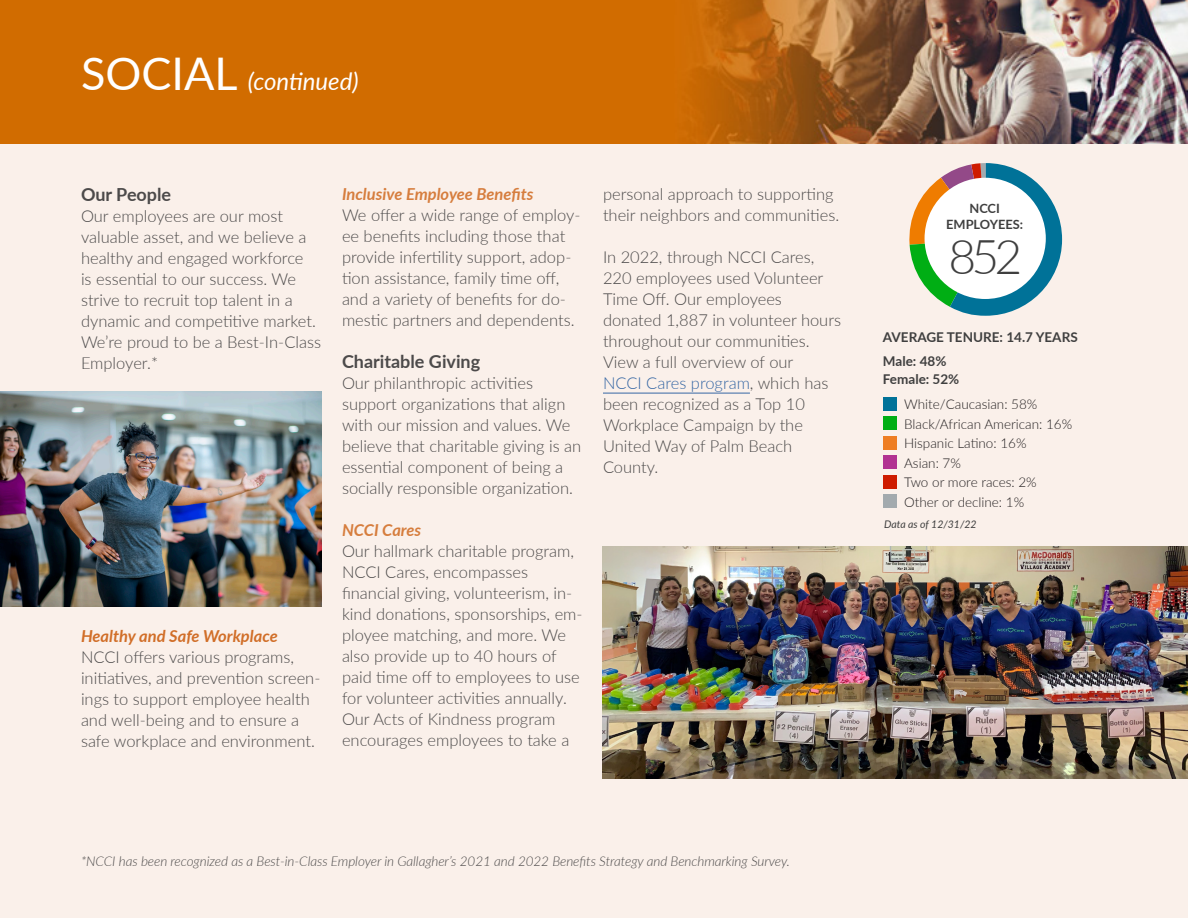
<style>
.page{position:relative;width:1188px;height:918px;background:#fff}
.page>*{position:absolute;margin:0;border:0;box-sizing:border-box;transform-origin:0 0}
.t1{font:300 48px "Lato";color:#3f3f3f}
.t2{font:italic 24px "Lato";color:#fff}
.t3{font:700 18px "Lato";color:#4c4a4a}
.t4{font:300 16.5px/21px "Lato";color:#4c4a4a}
.t5{font:italic 700 16.5px "Lato";color:#d67d3d}
.t6{font:italic 700 16.5px "Lato";color:#d16e28}
.t7{font:italic 300 13.5px "Lato";letter-spacing:-.005em;color:#4c4a4a}
.t8{font:300 13.5px "Lato";color:#231f20}
.t9{font:700 13.5px/18px "Lato";color:#3f3f3f}
.t10{font:700 12.9px/15.5px "Lato";color:#3f3f3f;text-align:center}
.t11{font:italic 10.5px "Lato";color:#3f3f3f}
.s1{font-style:normal;font-size:45px}
.s2{color:#3667a4}
</style>
<div class="page">
<div style="left:0;top:137px;width:1188px;height:781px;background:#faf0ea"></div>
<hr style="left:603px;top:393px;width:147px;height:1px;background:#3667a4">
<img style="left:0;top:392px;width:322px;height:214px">
<img style="left:603px;top:546px;width:585px;height:232px">
<img style="left:0;top:0;width:1188px;height:144px">
<svg style="left:909px;top:163px;width:153px;height:153px"></svg>
<div style="left:925px;top:178px;width:121px;height:121px;background:#fff;border-radius:50%"></div>
<div style="left:884px;top:397px;width:13px;height:13px;background:#007298"></div>
<div style="left:884px;top:416px;width:13px;height:14px;background:#00ae14"></div>
<div style="left:884px;top:436px;width:13px;height:14px;background:#ee7e23"></div>
<div style="left:884px;top:456px;width:13px;height:13px;background:#b23292"></div>
<div style="left:884px;top:475px;width:13px;height:13px;background:#ce1b00"></div>
<div style="left:884px;top:494px;width:13px;height:14px;background:#a3aaae"></div>
<p class="t2" style="left:81px;top:64px;width:279px"><span class="s1">SOCIAL</span> (continued)</p>
<p class="t3" style="left:81px;top:182px;width:92px">Our People</p>
<p class="t4" style="left:81px;top:205px;width:242px">Our employees are our most valuable asset, and we believe a healthy and engaged workforce<br>is essential to our success. We strive to recruit top talent in a dynamic and competitive market.<br>We’re proud to be a Best-In-Class<br>Employer.*</p>
<p class="t6" style="left:81px;top:624px;width:198px">Healthy and Safe Workplace</p>
<p class="t4" style="left:81px;top:646px;width:241px">NCCI offers various programs, initiatives, and prevention screen&shy;ings to support employee health and well-being and to ensure a safe workplace and environment.</p>
<p class="t5" style="left:342px;top:182px;width:193px">Inclusive Employee Benefits</p>
<p class="t4" style="left:342px;top:204px;width:240px">We offer a wide range of employ&shy;ee benefits including those that provide infertility support, adop&shy;tion assistance, family time off, and a variety of benefits for do&shy;mestic partners and dependents.</p>
<p class="t3" style="left:342px;top:348px;width:140px">Charitable Giving</p>
<p class="t4" style="left:342px;top:372px;width:241px">Our philanthropic activities support organizations that align with our mission and values. We believe that charitable giving is an essential component of being a socially responsible organization.</p>
<p class="t5" style="left:342px;top:518px;width:81px">NCCI Cares</p>
<p class="t4" style="left:342px;top:540px;width:242px">Our hallmark charitable program,<br>NCCI Cares, encompasses financial giving, volunteerism, in&shy;kind donations, sponsorships, em&shy;ployee matching, and more. We also provide up to 40 hours of paid time off to employees to use for volunteer activities annually.<br>Our Acts of Kindness program encourages employees to take a</p>
<p class="t4" style="left:603px;top:183px;width:238px">personal approach to supporting their neighbors and communities.</p>
<p class="t4" style="left:603px;top:246px;width:240px">In 2022, through NCCI Cares,<br>220 employees used Volunteer<br>Time Off. Our employees donated 1,887 in volunteer hours throughout our communities.<br>View a full overview of our<br><span class="s2">NCCI Cares program</span>, which has been recognized as a Top 10<br>Workplace Campaign by the<br>United Way of Palm Beach<br>County.</p>
<p class="t7" style="left:81px;top:851px;width:710px">*NCCI has been recognized as a Best-in-Class Employer in Gallagher’s 2021 and 2022 Benefits Strategy and Benchmarking Survey.</p>
<p class="t10" style="left:946px;top:200px;width:78px">NCCI<br>EMPLOYEES:</p>
<p class="t1" style="left:948px;top:223px;width:75px">852</p>
<p class="t9" style="left:883px;top:327px;width:196px">AVERAGE TENURE: 14.7 YEARS</p>
<p class="t9" style="left:883px;top:351px;width:78px">Male: 48%<br>Female: 52%</p>
<p class="t8" style="left:904px;top:395px;width:135px">White/Caucasian: 58%</p>
<p class="t8" style="left:904px;top:415px;width:170px">Black/African American: 16%</p>
<p class="t8" style="left:904px;top:434px;width:124px">Hispanic Latino: 16%</p>
<p class="t8" style="left:904px;top:454px;width:58px">Asian: 7%</p>
<p class="t8" style="left:904px;top:473px;width:134px">Two or more races: 2%</p>
<p class="t8" style="left:904px;top:493px;width:122px">Other or decline: 1%</p>
<p class="t11" style="left:884px;top:517px;width:94px">Data as of 12/31/22</p>
</div>
